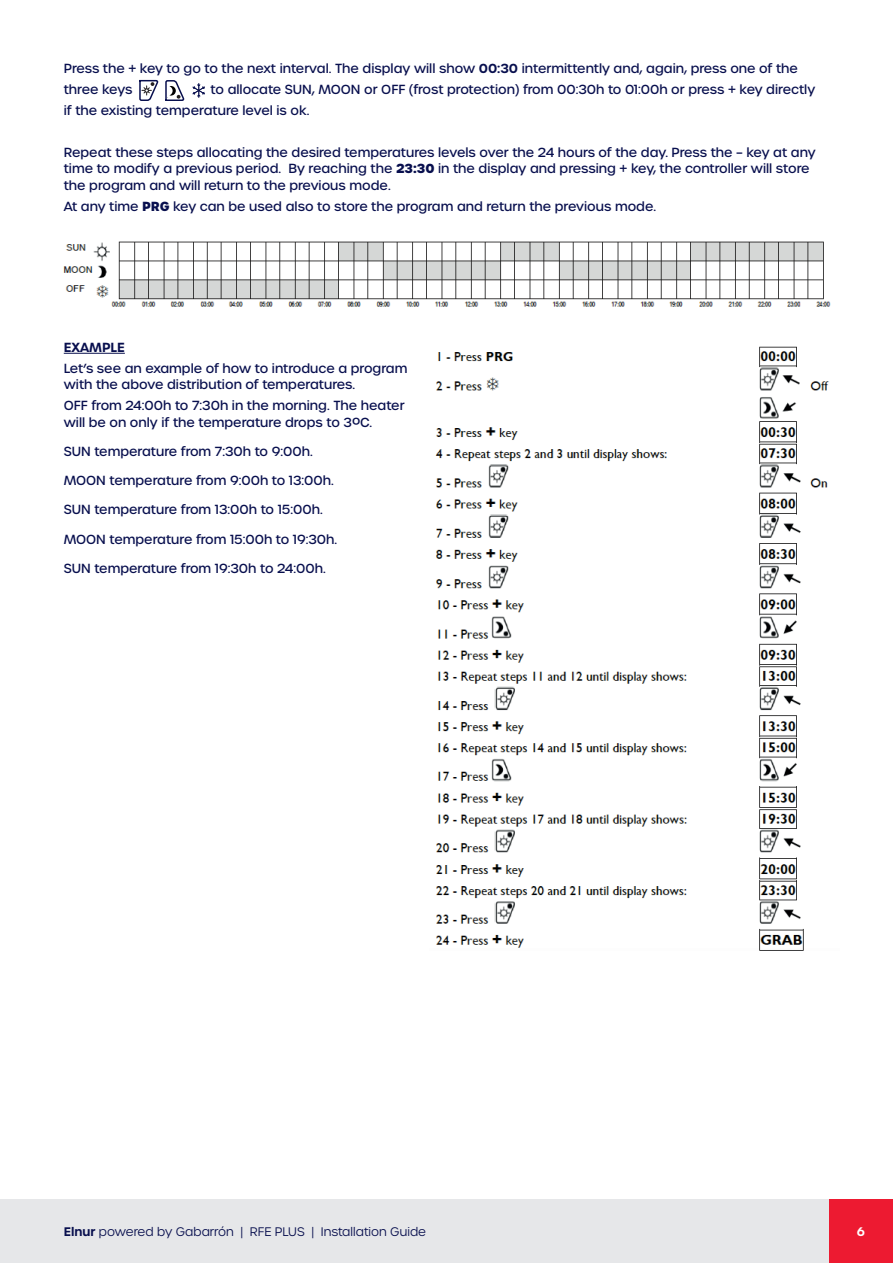
<style>
.page{position:relative;width:893px;height:1263px;background:#fff}
.page>*{position:absolute;margin:0;border:0;box-sizing:border-box;transform-origin:0 0}
.t1{font:500 12.75px/16.5px "Urbane";color:#080f4e}
.t2{font:600 12.75px "Urbane";color:#080f4e}
.t3{font:300 12px "Urbane";color:#080f4e}
.t4{font:600 12px "Urbane";color:#fff}
.s1{font-weight:600}
.s2{font-weight:700}
</style>
<div class="page">
<div style="left:0;top:1199px;width:893px;height:64px;background:#e6e7e9"></div>
<div style="left:829px;top:1200px;width:64px;height:63px;background:#ed1a31"></div>
<svg style="left:193px;top:83px;width:12px;height:15px"></svg>
<img style="left:63px;top:241px;width:768px;height:66px">
<hr style="left:64px;top:353px;width:61px;height:1px;background:#080f4e">
<img style="left:435px;top:346px;width:394px;height:604px">
<svg style="left:139px;top:79px;width:46px;height:22px"></svg>
<p class="t1" style="left:64px;top:58px;width:736px;line-height:21px">Press the + key to go to the next interval. The display will show <span class="s1">00:30</span> intermittently and, again, press one of the three keys</p>
<p class="t1" style="left:64px;top:79px;width:753px;line-height:21px;text-indent:147px">to allocate SUN, MOON or OFF (frost protection) from 00:30h to 01:00h or press + key directly if the existing temperature level is ok.</p>
<p class="t1" style="left:64px;top:144px;width:753px">Repeat these steps allocating the desired temperatures levels over the 24 hours of the day. Press the – key at any time to modify a previous period. By reaching the <span class="s2">23:30</span> in the display and pressing + key, the controller will store the program and will return to the previous mode.</p>
<p class="t1" style="left:64px;top:198px;width:594px">At any time <span class="s2">PRG</span> key can be used also to store the program and return the previous mode.</p>
<p class="t2" style="left:64px;top:339px;width:63px">EXAMPLE</p>
<p class="t1" style="left:64px;top:360px;width:345px">Let’s see an example of how to introduce a program with the above distribution of temperatures.</p>
<p class="t1" style="left:64px;top:397px;width:342px">OFF from 24:00h to 7:30h in the morning. The heater will be on only if the temperature drops to 3ºC.</p>
<p class="t1" style="left:64px;top:443px;width:250px">SUN temperature from 7:30h to 9:00h.</p>
<p class="t1" style="left:64px;top:472px;width:272px">MOON temperature from 9:00h to 13:00h.</p>
<p class="t1" style="left:64px;top:501px;width:260px">SUN temperature from 13:00h to 15:00h.</p>
<p class="t1" style="left:64px;top:531px;width:275px">MOON temperature from 15:00h to 19:30h.</p>
<p class="t1" style="left:64px;top:560px;width:264px">SUN temperature from 19:30h to 24:00h.</p>
<p class="t3" style="left:64px;top:1223px;width:364px"><span class="s1">Elnur</span> powered by Gabarrón | RFE PLUS | Installation Guide</p>
<p class="t4" style="left:857px;top:1223px;width:10px">6</p>
</div>
